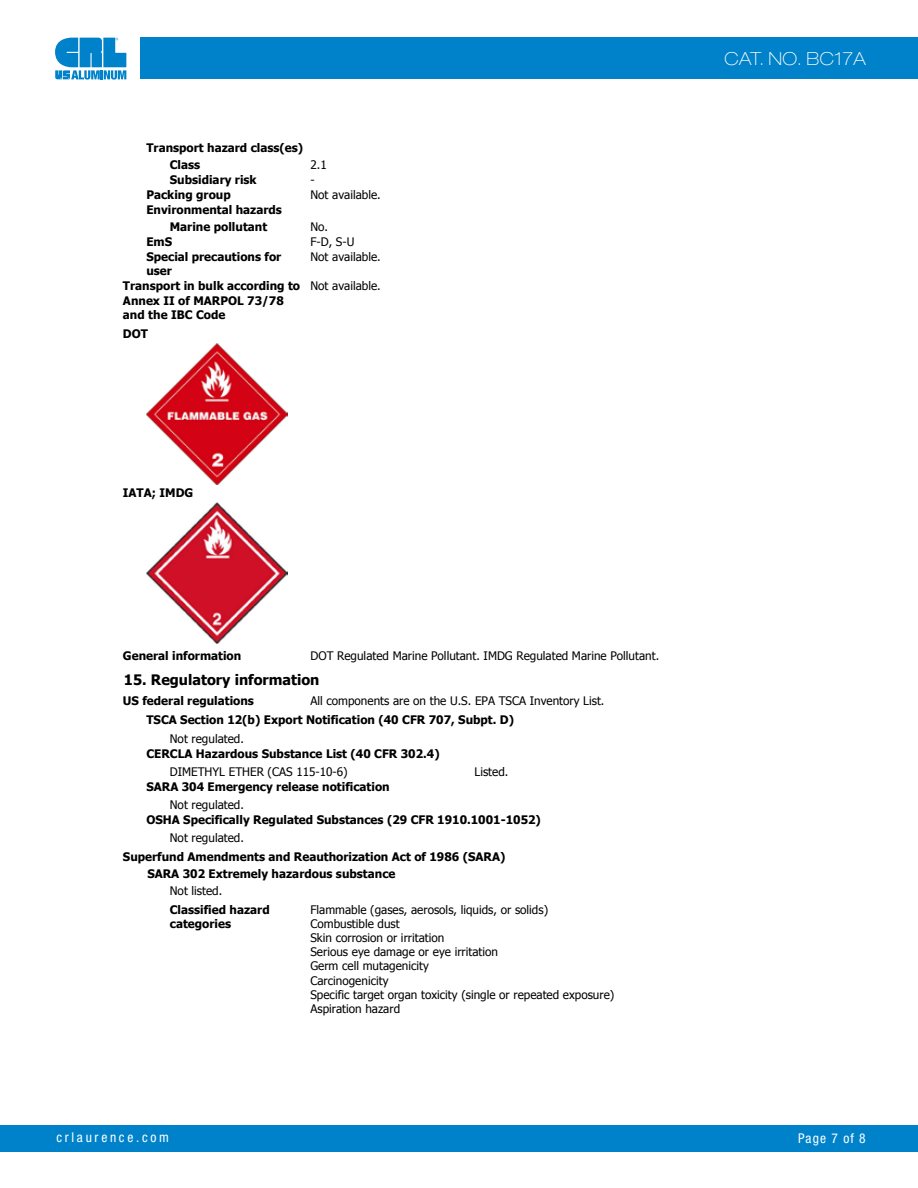
<style>
.page{position:relative;width:918px;height:1188px;background:#fff}
.page>*{position:absolute;margin:0;border:0;box-sizing:border-box;transform-origin:0 0}
.t1{font:100 expanded 18px "Helvetica Neue";letter-spacing:.02em;color:#fff}
.t2{font:700 14.4px "Tahoma";color:#000}
.t3{font:condensed 13.5px "Helvetica Neue";letter-spacing:.2em;color:#fff}
.t4{font:700 11.7px/14.4px "Tahoma";color:#000}
.t5{font:11.7px/14.1px "Tahoma";color:#000}
.s1{font-weight:400}
</style>
<div class="page">
<div style="left:1px;top:1125px;width:917px;height:27px;background:#0082ca"></div>
<svg style="left:0;top:1125px;width:1px;height:27px"></svg>
<div style="left:140px;top:38px;width:778px;height:41px;background:#0082ca"></div>
<svg style="left:55px;top:38px;width:71px;height:42px"></svg>
<img style="left:146px;top:343px;width:141px;height:141px">
<img style="left:146px;top:503px;width:141px;height:141px">
<p class="t4" style="left:146px;top:140px;width:158px">Transport hazard class(es)</p>
<p class="t4" style="left:170px;top:172px;width:88px">Subsidiary risk</p>
<p class="t5" style="left:310px;top:172px;width:6px">-</p>
<p class="t4" style="left:146px;top:187px;width:86px">Packing group</p>
<p class="t5" style="left:310px;top:187px;width:72px">Not available.</p>
<p class="t4" style="left:170px;top:219px;width:99px">Marine pollutant</p>
<p class="t5" style="left:310px;top:219px;width:19px">No.</p>
<p class="t4" style="left:170px;top:157px;width:32px">Class</p>
<p class="t5" style="left:310px;top:157px;width:18px">2.1</p>
<p class="t4" style="left:146px;top:202px;width:137px">Environmental hazards</p>
<p class="t4" style="left:146px;top:234px;width:27px">EmS</p>
<p class="t5" style="left:310px;top:234px;width:45px">F-D, S-U</p>
<p class="t4" style="left:146px;top:249px;width:136px">Special precautions for</p>
<p class="t5" style="left:310px;top:249px;width:72px">Not available.</p>
<p class="t4" style="left:123px;top:263px;width:259px;text-indent:23px">user<br>Transport in bulk according to <span class="s1">Not available.<br></span>Annex II of MARPOL 73/78<br>and the IBC Code</p>
<p class="t4" style="left:123px;top:326px;width:27px">DOT</p>
<p class="t4" style="left:123px;top:485px;width:72px">IATA; IMDG</p>
<p class="t4" style="left:123px;top:647px;width:120px">General information</p>
<p class="t5" style="left:310px;top:648px;width:350px">DOT Regulated Marine Pollutant. IMDG Regulated Marine Pollutant.</p>
<p class="t2" style="left:124px;top:669px;width:197px">15. Regulatory information</p>
<p class="t4" style="left:123px;top:693px;width:132px">US federal regulations</p>
<p class="t5" style="left:310px;top:693px;width:296px">All components are on the U.S. EPA TSCA Inventory List.</p>
<p class="t4" style="left:146px;top:712px;width:369px">TSCA Section 12(b) Export Notification (40 CFR 707, Subpt. D)</p>
<p class="t5" style="left:170px;top:731px;width:76px">Not regulated.</p>
<p class="t4" style="left:146px;top:745px;width:295px">CERCLA Hazardous Substance List (40 CFR 302.4)</p>
<p class="t5" style="left:170px;top:764px;width:179px">DIMETHYL ETHER (CAS 115-10-6)</p>
<p class="t5" style="left:475px;top:764px;width:35px">Listed.</p>
<p class="t4" style="left:146px;top:779px;width:245px">SARA 304 Emergency release notification</p>
<p class="t5" style="left:170px;top:797px;width:76px">Not regulated.</p>
<p class="t4" style="left:146px;top:812px;width:396px">OSHA Specifically Regulated Substances (29 CFR 1910.1001-1052)</p>
<p class="t5" style="left:170px;top:830px;width:76px">Not regulated.</p>
<p class="t4" style="left:147px;top:865px;width:250px">SARA 302 Extremely hazardous substance</p>
<p class="t4" style="left:123px;top:849px;width:384px">Superfund Amendments and Reauthorization Act of 1986 (SARA)</p>
<p class="t5" style="left:170px;top:883px;width:54px">Not listed.</p>
<p class="t5" style="left:310px;top:902px;width:305px">Flammable (gases, aerosols, liquids, or solids)<br>Combustible dust<br>Skin corrosion or irritation<br>Serious eye damage or eye irritation<br>Germ cell mutagenicity<br>Carcinogenicity<br>Specific target organ toxicity (single or repeated exposure)<br>Aspiration hazard</p>
<p class="t4" style="left:170px;top:902px;width:101px">Classified hazard categories</p>
<h1 class="t1" style="left:724px;top:48px;width:143px">CAT. NO. BC17A</h1>
<p class="t3" style="left:56px;top:1129px;width:114px">crlaurence.com</p>
<p class="t3" style="left:798px;top:1131px;width:69px">Page 7 of 8</p>
</div>
